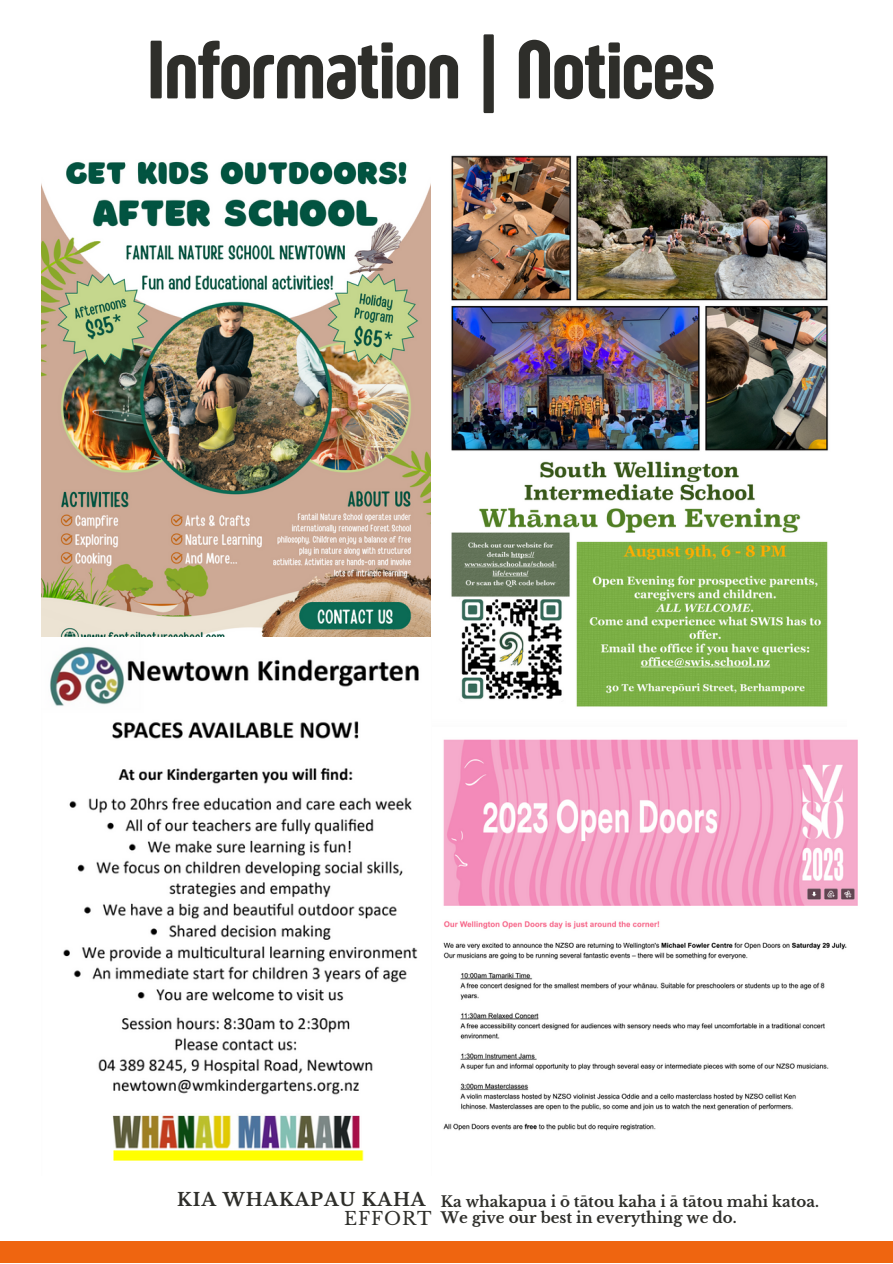
<style>
.page{position:relative;width:893px;height:1264px;background:#fff}
.page>*{position:absolute;margin:0;border:0;box-sizing:border-box;transform-origin:0 0}
.t1{font:85.5px "Sugo Pro Display";color:#2e2e2a}
.t2{font:700 18px "Libre Baskerville";letter-spacing:.05em;color:#2e2e2a}
.t3{font:18px "Libre Baskerville";letter-spacing:.05em;color:#2e2e2a}
.t4{font:700 15px/15.8px "Libre Baskerville";color:#2e2e2a}
</style>
<div class="page">
<div style="left:0;top:1240px;width:892px;height:22px;background:#ef6510"></div>
<img style="left:42px;top:161px;width:389px;height:476px">
<img style="left:451px;top:155px;width:378px;height:552px">
<img style="left:49px;top:646px;width:370px;height:515px">
<img style="left:443px;top:739px;width:415px;height:392px">
<p class="t1" style="left:148px;top:20px;width:568px">Information | Notices</p>
<p class="t2" style="left:177px;top:1188px;width:250px">KIA WHAKAPAU KAHA</p>
<p class="t3" style="left:344px;top:1207px;width:89px">EFFORT</p>
<p class="t4" style="left:441px;top:1193px;width:379px">Ka whakapua i ō tātou kaha i ā tātou mahi katoa.<br>We give our best in everything we do.</p>
</div>
